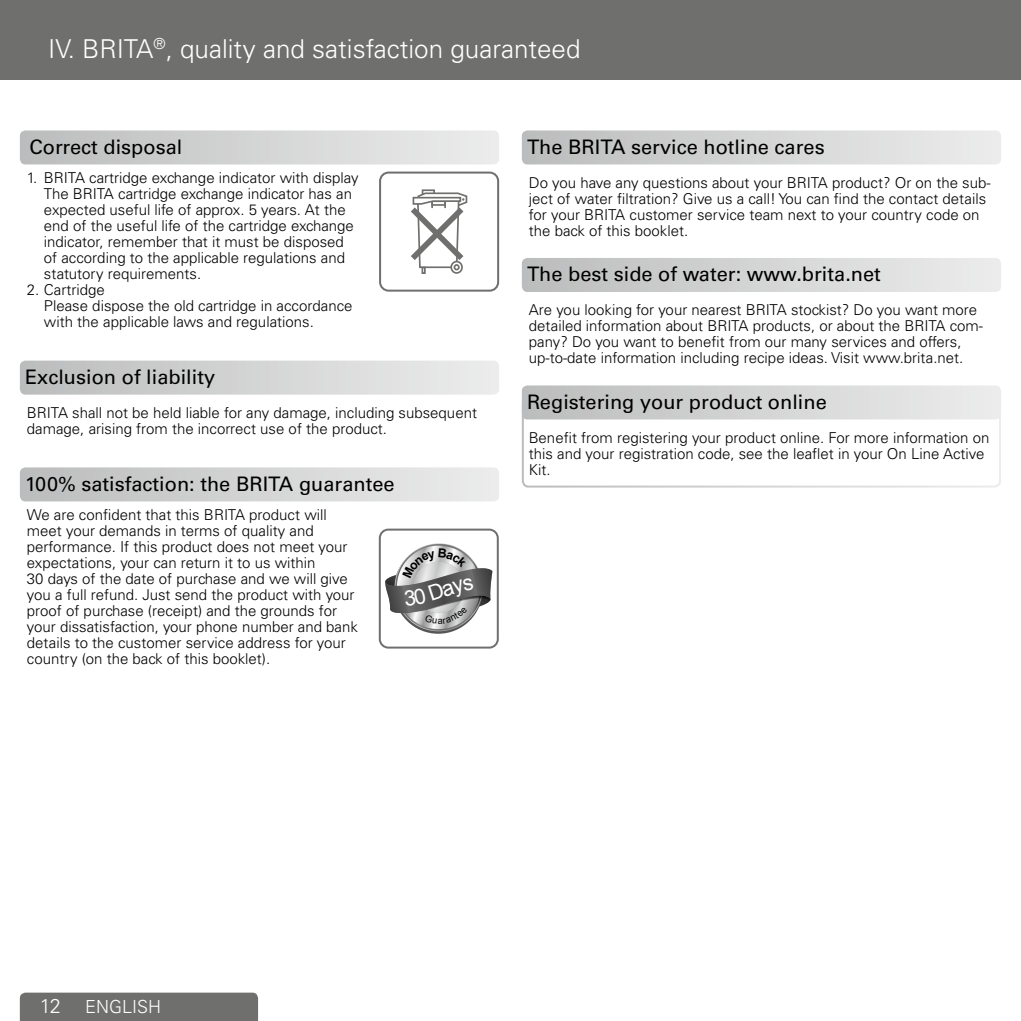
<style>
.page{position:relative;width:1021px;height:1021px;background:#fff}
.page>*{position:absolute;margin:0;border:0;box-sizing:border-box;transform-origin:0 0}
.t1{font:300 26px "Univers CE";color:#fff}
.t2{font:500 20px "Univers CE";color:#000}
.t3{font:300 20px "Univers";color:#fff}
.t4{font:300 18px "Univers";color:#fff}
.t5{font:300 15px/16px "Univers CE";color:#000}
</style>
<div class="page">
<div style="left:0;top:0;width:1020px;height:79px;background:#6f6f6e"></div>
<div style="left:20px;top:992px;width:238px;height:28px;background:#6f6f6e"></div>
<div style="left:522px;top:397px;width:478px;height:90px;border:2px solid #fff;border-radius:6px"></div>
<svg style="left:20px;top:130px;width:479px;height:34px;background:#d4d5d5"></svg>
<div style="left:379px;top:171px;width:120px;height:120px;border:2px solid #6f6f6e;border-radius:9px"></div>
<div style="left:421px;top:189px;width:14px;height:6px;border:2px solid #6f6f6e"></div>
<svg style="left:411px;top:192px;width:57px;height:82px"></svg>
<svg style="left:20px;top:360px;width:479px;height:34px;background:#d4d5d5"></svg>
<svg style="left:20px;top:467px;width:479px;height:34px;background:#d4d5d5"></svg>
<div style="left:379px;top:528px;width:120px;height:120px;border:2px solid #6f6f6e;border-radius:8px"></div>
<svg style="left:397px;top:545px;width:83px;height:84px"></svg>
<svg style="left:522px;top:130px;width:479px;height:34px;background:#d4d5d5"></svg>
<svg style="left:522px;top:258px;width:479px;height:34px;background:#d4d4d4"></svg>
<svg style="left:522px;top:385px;width:479px;height:34px;background:#d4d5d5"></svg>
<svg style="left:378px;top:548px;width:115px;height:76px"></svg>
<h1 class="t1" style="left:48px;top:34px;width:534px">IV. BRITA<sup>®</sup>, quality and satisfaction guaranteed</h1>
<h2 class="t2" style="left:30px;top:135px;width:154px">Correct disposal</h2>
<p class="t5" style="left:44px;top:170px;width:316px;text-indent:-17px">1. BRITA cartridge exchange indicator with display The BRITA cartridge exchange indicator has an expected useful life of approx. 5 years. At the end of the useful life of the cartridge exchange indicator, remember that it must be disposed of according to the applicable regulations and statutory requirements.</p>
<p class="t5" style="left:44px;top:282px;width:310px;text-indent:-17px">2. Cartridge<br>Please dispose the old cartridge in accordance with the applicable laws and regulations.</p>
<h2 class="t2" style="left:25px;top:365px;width:192px">Exclusion of liability</h2>
<p class="t5" style="left:27px;top:404px;width:451px">BRITA shall not be held liable for any damage, including subsequent damage, arising from the incorrect use of the product.</p>
<h2 class="t2" style="left:25px;top:472px;width:371px">100% satisfaction: the BRITA guarantee</h2>
<p class="t5" style="left:27px;top:507px;width:332px">We are confident that this BRITA product will meet your demands in terms of quality and performance. If this product does not meet your expectations, your can return it to us within<br>30 days of the date of purchase and we will give you a full refund. Just send the product with your proof of purchase (receipt) and the grounds for your dissatisfaction, your phone number and bank details to the customer service address for your country (on the back of this booklet).</p>
<h2 class="t2" style="left:527px;top:135px;width:299px">The BRITA service hotline cares</h2>
<p class="t5" style="left:529px;top:174px;width:463px">Do you have any questions about your BRITA product? Or on the sub&shy;ject of water filtration? Give us a call! You can find the contact details for your BRITA customer service team next to your country code on the back of this booklet.</p>
<h2 class="t2" style="left:527px;top:262px;width:355px">The best side of water: www.brita.net</h2>
<p class="t5" style="left:529px;top:302px;width:455px">Are you looking for your nearest BRITA stockist? Do you want more detailed information about BRITA products, or about the BRITA com&shy;pany? Do you want to benefit from our many services and -offers, up-to-date information including recipe ideas. Visit www.brita.net.</p>
<h2 class="t2" style="left:527px;top:390px;width:301px">Registering your product online</h2>
<p class="t5" style="left:529px;top:429px;width:462px">Benefit from registering your product online. For more information on this and your registration code, see the leaflet in your On Line Active<br>Kit.</p>
<h2 class="t3" style="left:40px;top:993px;width:23px">12</h2>
<p class="t4" style="left:85px;top:995px;width:77px">ENGLISH</p>
</div>
